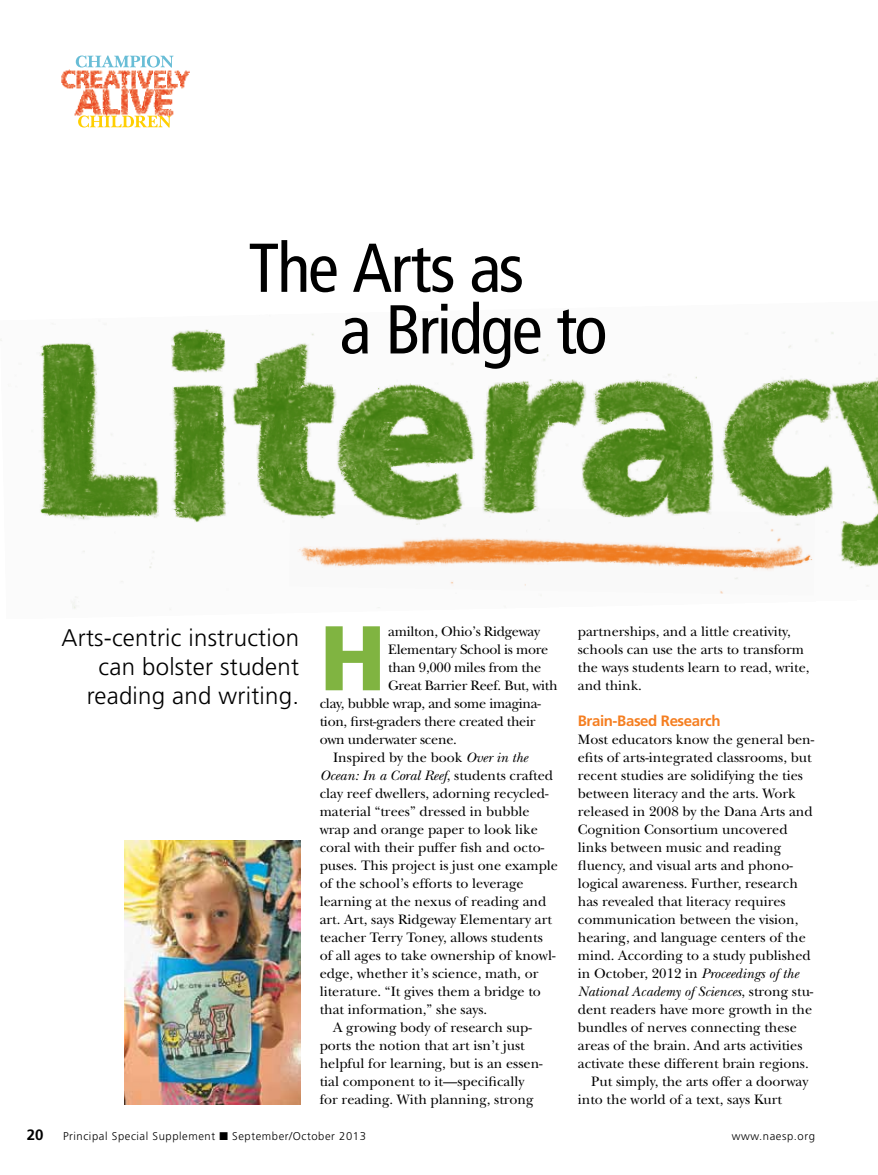
<style>
.page{position:relative;width:878px;height:1175px;background:#fff}
.page>*{position:absolute;margin:0;border:0;box-sizing:border-box;transform-origin:0 0}
.t1{font:900 91.65px "Frutiger";color:#80b441}
.t2{font:condensed 69px "Frutiger";letter-spacing:-.03em;color:#000}
.t3{font:300 24px/28.8px "Frutiger";letter-spacing:.01em;color:#000;text-align:right}
.t4{font:700 15px "Frutiger";letter-spacing:-.025em;color:#f57e20}
.t5{font:700 15px "Frutiger";color:#000}
.t6{font:14.25px/18px "New Baskerville";color:#000}
.t7{font:14.25px "New Baskerville";letter-spacing:-.02em;color:#000}
.t8{font:italic 14.25px "New Baskerville";color:#000}
.t9{font:300 11.25px "Frutiger";letter-spacing:.05em;color:#000}
.s1{font-style:italic}
.s2{font-style:normal}
</style>
<div class="page">
<img style="left:124px;top:840px;width:176px;height:264px">
<img style="left:0;top:323px;width:878px;height:287px">
<img style="left:289px;top:504px;width:525px;height:91px">
<svg style="left:78px;top:118px;width:92px;height:10px"></svg>
<img style="left:61px;top:69px;width:129px;height:20px">
<img style="left:69px;top:87px;width:111px;height:31px">
<svg style="left:76px;top:56px;width:97px;height:12px"></svg>
<h2 class="t2" style="left:248px;top:228px;width:277px">The Arts as</h2>
<h2 class="t2" style="left:339px;top:289px;width:269px">a Bridge to</h2>
<h3 class="t3" style="left:62px;top:624px;width:239px">Arts-centric instruction can bolster student reading and writing.</h3>
<h1 class="t1" style="left:320px;top:603px;width:68px">H</h1>
<p class="t7" style="left:388px;top:623px;width:153px">amilton, Ohio’s Ridgeway</p>
<p class="t7" style="left:388px;top:641px;width:162px">Elementary School is more</p>
<p class="t7" style="left:388px;top:659px;width:155px">than 9,000 miles from the</p>
<p class="t7" style="left:388px;top:677px;width:171px">Great Barrier Reef. But, with</p>
<p class="t7" style="left:320px;top:695px;width:222px">clay, bubble wrap, and some imagina-</p>
<p class="t7" style="left:320px;top:713px;width:217px">tion, first-graders there created their</p>
<p class="t7" style="left:320px;top:731px;width:139px">own underwater scene.</p>
<p class="t6" style="left:333px;top:748px;width:196px">Inspired by the book <span class="s1">Over in the</span></p>
<p class="t8" style="left:320px;top:767px;width:235px">Ocean: In a Coral Reef<span class="s2">, students crafted</span></p>
<p class="t6" style="left:320px;top:784px;width:230px">clay reef dwellers, adorning recycled-</p>
<p class="t6" style="left:320px;top:802px;width:211px">material “trees” dressed in bubble</p>
<p class="t6" style="left:320px;top:820px;width:220px">wrap and orange paper to look like</p>
<p class="t6" style="left:320px;top:838px;width:226px">coral with their puffer fish and octo-</p>
<p class="t6" style="left:320px;top:856px;width:240px">puses. This project is just one example</p>
<p class="t6" style="left:320px;top:874px;width:205px">of the school’s efforts to leverage</p>
<p class="t6" style="left:320px;top:892px;width:228px">learning at the nexus of reading and</p>
<p class="t6" style="left:320px;top:910px;width:234px">art. Art, says Ridgeway Elementary art</p>
<p class="t6" style="left:320px;top:928px;width:225px">teacher Terry Toney, allows students</p>
<p class="t6" style="left:320px;top:946px;width:237px">of all ages to take ownership of knowl-</p>
<p class="t6" style="left:320px;top:964px;width:220px">edge, whether it’s science, math, or</p>
<p class="t6" style="left:320px;top:982px;width:223px">literature. “It gives them a bridge to</p>
<p class="t6" style="left:320px;top:1000px;width:169px">that information,” she says.</p>
<p class="t6" style="left:333px;top:1018px;width:200px">A growing body of research sup-</p>
<p class="t6" style="left:320px;top:1036px;width:206px">ports the notion that art isn’t just</p>
<p class="t6" style="left:320px;top:1054px;width:224px">helpful for learning, but is an essen-</p>
<p class="t6" style="left:320px;top:1072px;width:206px">tial component to it—specifically</p>
<p class="t6" style="left:320px;top:1090px;width:215px">for reading. With planning, strong</p>
<p class="t6" style="left:578px;top:622px;width:233px">partnerships, and a little creativity, schools can use the arts to transform the ways students learn to read, write, and think.</p>
<p class="t4" style="left:578px;top:712px;width:144px">Brain-Based Research</p>
<p class="t6" style="left:578px;top:730px;width:238px">Most educators know the general ben-</p>
<p class="t6" style="left:578px;top:748px;width:235px">efits of arts-integrated classrooms, but</p>
<p class="t6" style="left:578px;top:766px;width:227px">recent studies are solidifying the ties</p>
<p class="t6" style="left:578px;top:784px;width:219px">between literacy and the arts. Work</p>
<p class="t6" style="left:578px;top:802px;width:236px">released in 2008 by the Dana Arts and</p>
<p class="t6" style="left:578px;top:820px;width:211px">Cognition Consortium uncovered</p>
<p class="t6" style="left:578px;top:838px;width:205px">links between music and reading</p>
<p class="t6" style="left:578px;top:856px;width:216px">fluency, and visual arts and phono-</p>
<p class="t6" style="left:578px;top:874px;width:221px">logical awareness. Further, research</p>
<p class="t6" style="left:578px;top:892px;width:209px">has revealed that literacy requires</p>
<p class="t6" style="left:578px;top:910px;width:222px">communication between the vision,</p>
<p class="t6" style="left:578px;top:928px;width:229px">hearing, and language centers of the</p>
<p class="t6" style="left:578px;top:946px;width:234px">mind. According to a study published</p>
<p class="t6" style="left:578px;top:964px;width:222px">in October, 2012 in <span class="s1">Proceedings of the</span></p>
<p class="t8" style="left:578px;top:983px;width:237px">National Academy of Sciences<span class="s2">, strong stu-</span></p>
<p class="t6" style="left:578px;top:1000px;width:236px">dent readers have more growth in the</p>
<p class="t6" style="left:578px;top:1018px;width:220px">bundles of nerves connecting these</p>
<p class="t6" style="left:578px;top:1036px;width:226px">areas of the brain. And arts activities</p>
<p class="t6" style="left:578px;top:1054px;width:232px">activate these different brain regions.</p>
<p class="t6" style="left:591px;top:1072px;width:219px">Put simply, the arts offer a doorway</p>
<p class="t6" style="left:578px;top:1090px;width:206px">into the world of a text, says Kurt</p>
<p class="t5" style="left:27px;top:1126px;width:18px">20</p>
<p class="t9" style="left:63px;top:1130px;width:304px">Principal Special Supplement ■ September/October 2013</p>
<p class="t9" style="left:731px;top:1130px;width:85px">www.naesp.org</p>
</div>
